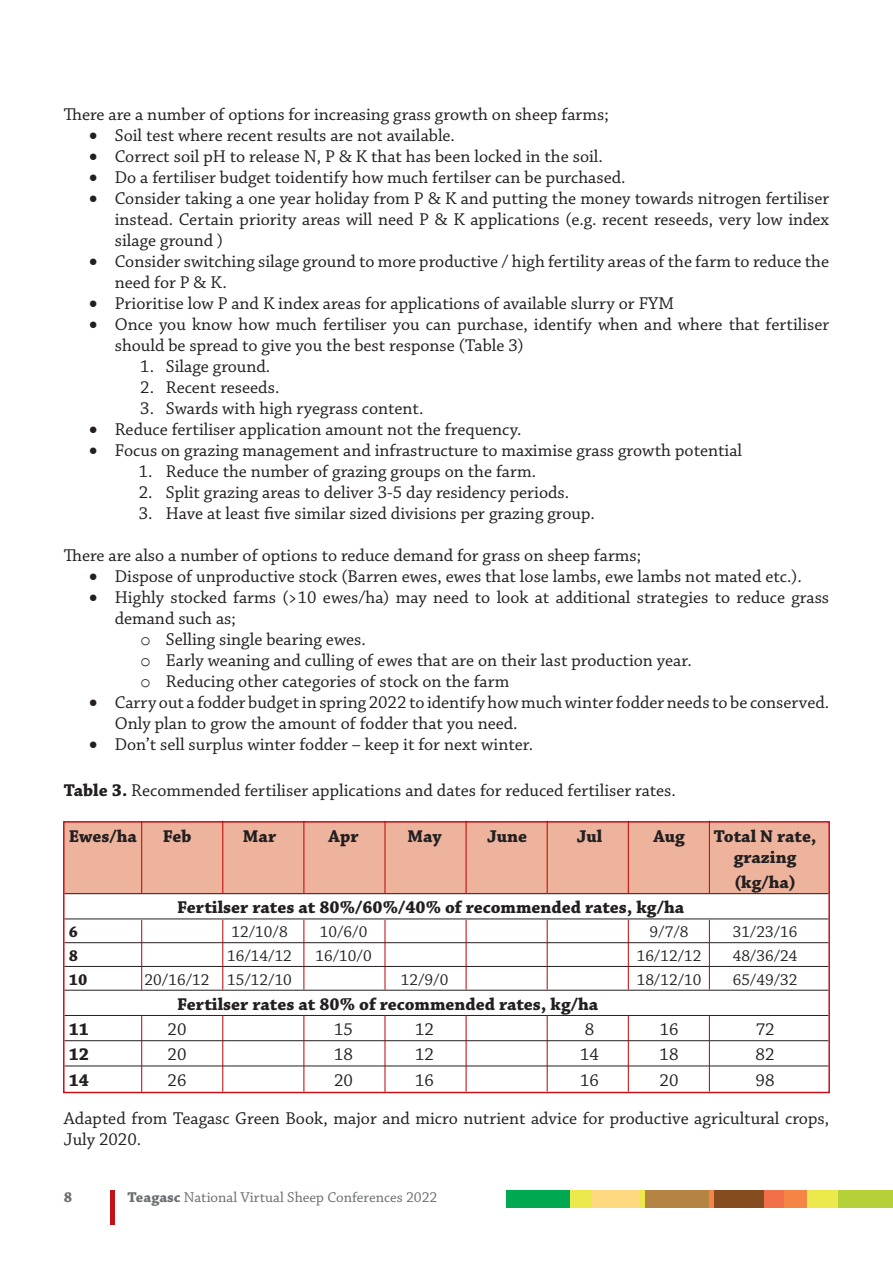
<style>
.page{position:relative;width:893px;height:1263px;background:#fff}
.page>*{position:absolute;margin:0;border:0;box-sizing:border-box;transform-origin:0 0}
.t1{font:18px/21px "Chaparral Pro";color:#231f20}
.t2{font:700 18px "Chaparral Pro";color:#231f20}
.t3{font:16.5px "Chaparral Pro";color:#231f20}
.t4{font:700 16.5px "Chaparral Pro";color:#231f20}
.t5{font:15px "Chaparral Pro";color:#6c6d70}
.t6{font:700 15px "Chaparral Pro";color:#6c6d70}
.s1{font-family:"Courier New"}
.s2{font-weight:700}
</style>
<div class="page">
<div style="left:506px;top:1191px;width:65px;height:17px;background:#00a852"></div>
<div style="left:591px;top:1191px;width:49px;height:17px;background:#fed97f"></div>
<div style="left:570px;top:1191px;width:21px;height:17px;background:#ebe94b"></div>
<div style="left:644px;top:1191px;width:66px;height:17px;background:#b58442"></div>
<hr style="left:640px;top:1191px;width:4px;height:17px;background:#ebe94b">
<div style="left:714px;top:1191px;width:50px;height:17px;background:#844c1f"></div>
<div style="left:709px;top:1191px;width:5px;height:17px;background:#f58545"></div>
<div style="left:783px;top:1191px;width:25px;height:17px;background:#f58545"></div>
<div style="left:764px;top:1191px;width:19px;height:17px;background:#f36f4a"></div>
<div style="left:838px;top:1191px;width:55px;height:17px;background:#b4d138"></div>
<div style="left:807px;top:1191px;width:31px;height:17px;background:#ebe94b"></div>
<hr style="left:111px;top:1191px;width:4px;height:34px;background:#c4121a">
<div style="left:64px;top:821px;width:764px;height:72px;background:#edb39d"></div>
<hr style="left:65px;top:893px;width:763px;height:1px;background:#231f20">
<hr style="left:65px;top:918px;width:763px;height:1px;background:#231f20">
<hr style="left:65px;top:942px;width:763px;height:1px;background:#231f20">
<hr style="left:65px;top:966px;width:763px;height:1px;background:#231f20">
<hr style="left:65px;top:990px;width:763px;height:1px;background:#231f20">
<hr style="left:65px;top:1015px;width:763px;height:1px;background:#231f20">
<hr style="left:65px;top:1040px;width:763px;height:1px;background:#231f20">
<hr style="left:65px;top:1065px;width:763px;height:1px;background:#231f20">
<div style="left:63px;top:821px;width:767px;height:272px;border:2px solid #c4121a"></div>
<hr style="left:141px;top:821px;width:1px;height:72px;background:#c00000">
<hr style="left:222px;top:821px;width:1px;height:72px;background:#c00000">
<hr style="left:303px;top:821px;width:1px;height:72px;background:#c00000">
<hr style="left:385px;top:821px;width:1px;height:72px;background:#c00000">
<hr style="left:466px;top:821px;width:1px;height:72px;background:#c00000">
<hr style="left:547px;top:821px;width:1px;height:72px;background:#c00000">
<hr style="left:628px;top:821px;width:1px;height:72px;background:#c00000">
<hr style="left:709px;top:821px;width:1px;height:72px;background:#c00000">
<hr style="left:141px;top:920px;width:1px;height:70px;background:#c00000">
<hr style="left:222px;top:920px;width:1px;height:70px;background:#c00000">
<hr style="left:303px;top:920px;width:1px;height:70px;background:#c00000">
<hr style="left:385px;top:920px;width:1px;height:70px;background:#c00000">
<hr style="left:466px;top:920px;width:1px;height:69px;background:#c00000">
<hr style="left:547px;top:920px;width:1px;height:69px;background:#c00000">
<hr style="left:628px;top:920px;width:1px;height:70px;background:#c00000">
<hr style="left:709px;top:920px;width:1px;height:69px;background:#c00000">
<hr style="left:141px;top:1015px;width:1px;height:77px;background:#c00000">
<hr style="left:222px;top:1015px;width:1px;height:76px;background:#c00000">
<hr style="left:303px;top:1015px;width:1px;height:76px;background:#c00000">
<hr style="left:385px;top:1015px;width:1px;height:77px;background:#c00000">
<hr style="left:466px;top:1015px;width:1px;height:76px;background:#c00000">
<hr style="left:547px;top:1015px;width:1px;height:76px;background:#c00000">
<hr style="left:628px;top:1015px;width:1px;height:76px;background:#c00000">
<hr style="left:709px;top:1015px;width:1px;height:76px;background:#c00000">
<p class="t1" style="left:64px;top:104px;width:546px">There are a number of options for increasing grass growth on sheep farms;</p>
<p class="t1" style="left:89px;top:125px;width:367px">• Soil test where recent results are not available.</p>
<p class="t1" style="left:89px;top:146px;width:515px">• Correct soil pH to release N, P &amp; K that has been locked in the soil.</p>
<p class="t1" style="left:89px;top:167px;width:538px">• Do a fertiliser budget toidentify how much fertilser can be purchased.</p>
<p class="t1" style="left:115px;top:188px;width:716px;text-align:justify;text-indent:-26px">• Consider taking a one year holiday from P &amp; K and putting the money towards nitrogen fertiliser instead. Certain priority areas will need P &amp; K applications (e.g. recent reseeds, very low index silage ground )</p>
<p class="t1" style="left:115px;top:251px;width:716px;text-indent:-26px">• Consider switching silage ground to more productive / high fertility areas of the farm to reduce the need for P &amp; K.</p>
<p class="t1" style="left:89px;top:293px;width:586px">• Prioritise low P and K index areas for applications of available slurry or FYM</p>
<p class="t1" style="left:115px;top:314px;width:716px;text-indent:-26px">• Once you know how much fertiliser you can purchase, identify when and where that fertiliser should be spread to give you the best response (Table 3)</p>
<p class="t1" style="left:140px;top:356px;width:131px">1. Silage ground.</p>
<p class="t1" style="left:140px;top:377px;width:141px">2. Recent reseeds.</p>
<p class="t1" style="left:140px;top:398px;width:285px">3. Swards with high ryegrass content.</p>
<p class="t1" style="left:89px;top:419px;width:434px">• Reduce fertiliser application amount not the frequency.</p>
<p class="t1" style="left:89px;top:440px;width:654px">• Focus on grazing management and infrastructure to maximise grass growth potential</p>
<p class="t1" style="left:139px;top:461px;width:399px">1. Reduce the number of grazing groups on the farm.</p>
<p class="t1" style="left:139px;top:482px;width:432px">2. Split grazing areas to deliver 3-5 day residency periods.</p>
<p class="t1" style="left:139px;top:503px;width:457px">3. Have at least five similar sized divisions per grazing group.</p>
<p class="t1" style="left:64px;top:545px;width:579px">There are also a number of options to reduce demand for grass on sheep farms;</p>
<p class="t1" style="left:89px;top:566px;width:714px">• Dispose of unproductive stock (Barren ewes, ewes that lose lambs, ewe lambs not mated etc.).</p>
<p class="t1" style="left:115px;top:587px;width:716px;text-indent:-26px">• Highly stocked farms (&gt;10 ewes/ha) may need to look at additional strategies to reduce grass demand such as;</p>
<p class="t1" style="left:140px;top:629px;width:227px"><span class="s1">o</span> Selling single bearing ewes.</p>
<p class="t1" style="left:140px;top:650px;width:553px"><span class="s1">o</span> Early weaning and culling of ewes that are on their last production year.</p>
<p class="t1" style="left:140px;top:671px;width:371px"><span class="s1">o</span> Reducing other categories of stock on the farm</p>
<p class="t1" style="left:115px;top:692px;width:716px;text-indent:-26px">• Carry out a fodder budget in spring 2022 to identify how much winter fodder needs to be conserved.<br>Only plan to grow the amount of fodder that you need.</p>
<p class="t1" style="left:89px;top:734px;width:445px">• Don’t sell surplus winter fodder – keep it for next winter.</p>
<p class="t1" style="left:64px;top:780px;width:613px"><span class="s2">Table 3.</span> Recommended fertiliser applications and dates for reduced fertiliser rates.</p>
<p class="t2" style="left:69px;top:826px;width:70px">Ewes/ha</p>
<p class="t2" style="left:163px;top:826px;width:30px">Feb</p>
<p class="t2" style="left:243px;top:826px;width:35px">Mar</p>
<p class="t2" style="left:328px;top:826px;width:32px">Apr</p>
<p class="t2" style="left:408px;top:826px;width:36px">May</p>
<p class="t2" style="left:487px;top:826px;width:41px">June</p>
<p class="t2" style="left:577px;top:826px;width:27px">Jul</p>
<p class="t2" style="left:653px;top:826px;width:33px">Aug</p>
<p class="t2" style="left:714px;top:826px;width:104px">Total N rate,</p>
<p class="t2" style="left:734px;top:847px;width:64px">grazing</p>
<p class="t2" style="left:734px;top:872px;width:64px">(kg/ha)</p>
<p class="t2" style="left:177px;top:897px;width:509px">Fertilser rates at 80%/60%/40% of recommended rates, kg/ha</p>
<p class="t4" style="left:69px;top:922px;width:11px">6</p>
<p class="t3" style="left:231px;top:923px;width:58px">12/10/8</p>
<p class="t3" style="left:320px;top:923px;width:49px">10/6/0</p>
<p class="t3" style="left:650px;top:923px;width:40px">9/7/8</p>
<p class="t3" style="left:733px;top:923px;width:66px">31/23/16</p>
<p class="t4" style="left:69px;top:946px;width:11px">8</p>
<p class="t3" style="left:227px;top:946px;width:66px">16/14/12</p>
<p class="t3" style="left:315px;top:946px;width:58px">16/10/0</p>
<p class="t3" style="left:637px;top:946px;width:66px">16/12/12</p>
<p class="t3" style="left:733px;top:946px;width:66px">48/36/24</p>
<p class="t4" style="left:69px;top:970px;width:20px">10</p>
<p class="t3" style="left:145px;top:970px;width:149px">20/16/12 15/12/10</p>
<p class="t3" style="left:401px;top:970px;width:49px">12/9/0</p>
<p class="t3" style="left:637px;top:970px;width:66px">18/12/10</p>
<p class="t3" style="left:733px;top:970px;width:66px">65/49/32</p>
<p class="t2" style="left:177px;top:994px;width:423px">Fertilser rates at 80% of recommended rates, kg/ha</p>
<p class="t2" style="left:69px;top:1019px;width:22px">11</p>
<p class="t1" style="left:168px;top:1020px;width:20px">20</p>
<p class="t1" style="left:334px;top:1020px;width:20px">15</p>
<p class="t1" style="left:415px;top:1020px;width:20px">12</p>
<p class="t1" style="left:585px;top:1020px;width:11px">8</p>
<p class="t1" style="left:660px;top:1020px;width:20px">16</p>
<p class="t1" style="left:756px;top:1020px;width:20px">72</p>
<p class="t2" style="left:69px;top:1044px;width:22px">12</p>
<p class="t1" style="left:168px;top:1045px;width:20px">20</p>
<p class="t1" style="left:334px;top:1045px;width:20px">18</p>
<p class="t1" style="left:415px;top:1045px;width:20px">12</p>
<p class="t1" style="left:580px;top:1045px;width:20px">14</p>
<p class="t1" style="left:660px;top:1045px;width:20px">18</p>
<p class="t1" style="left:756px;top:1045px;width:20px">82</p>
<p class="t2" style="left:69px;top:1069px;width:22px">14</p>
<p class="t1" style="left:168px;top:1070px;width:20px">26</p>
<p class="t1" style="left:334px;top:1070px;width:20px">20</p>
<p class="t1" style="left:415px;top:1070px;width:20px">16</p>
<p class="t1" style="left:580px;top:1070px;width:20px">16</p>
<p class="t1" style="left:660px;top:1070px;width:20px">20</p>
<p class="t1" style="left:756px;top:1070px;width:20px">98</p>
<p class="t1" style="left:64px;top:1109px;width:767px">Adapted from Teagasc Green Book, major and micro nutrient advice for productive agricultural crops,<br>July 2020.</p>
<p class="t6" style="left:64px;top:1188px;width:10px">8</p>
<p class="t5" style="left:128px;top:1189px;width:311px"><span class="s2">Teagasc</span> National Virtual Sheep Conferences 2022</p>
</div>
